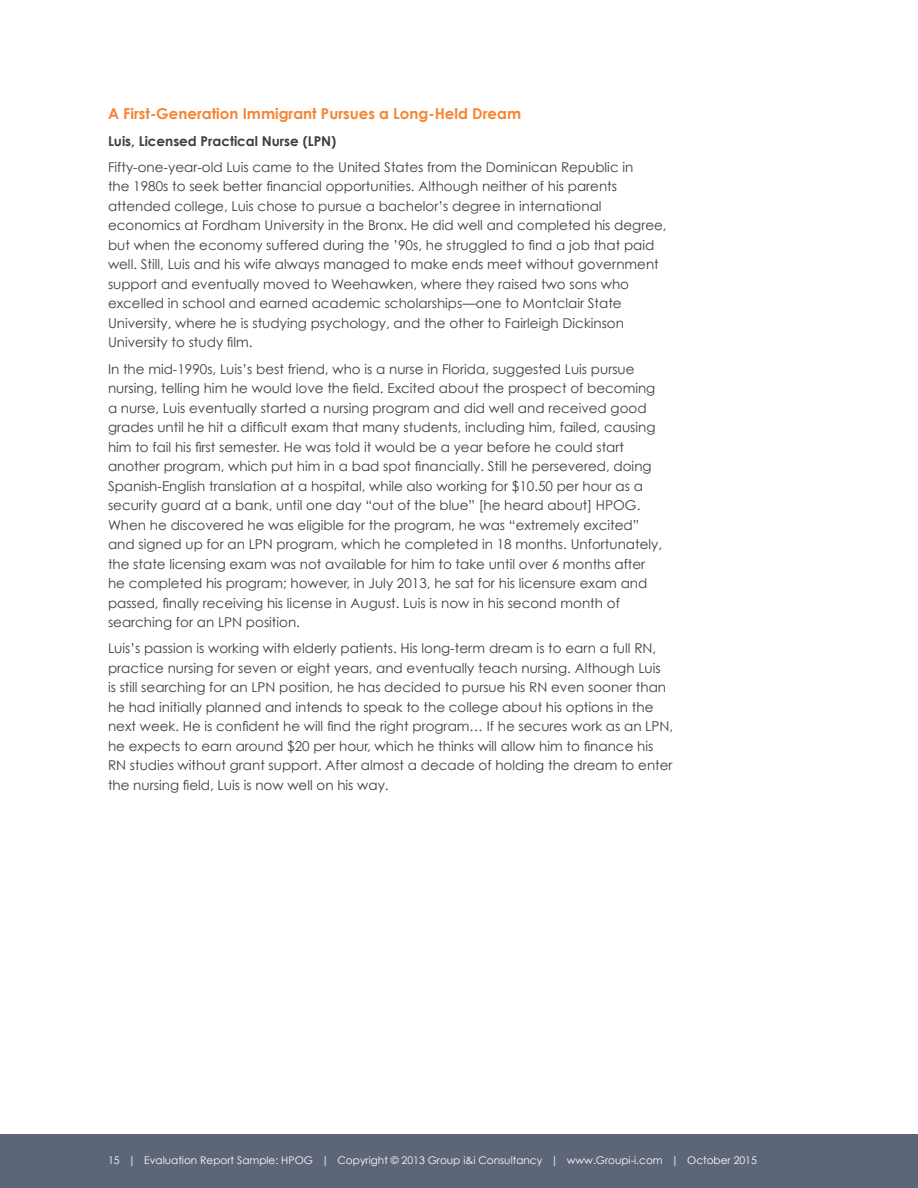
<style>
.page{position:relative;width:918px;height:1188px;background:#fff}
.page>*{position:absolute;margin:0;border:0;box-sizing:border-box;transform-origin:0 0}
.Orange_Header{font:700 15px "Century Gothic";color:#f58532}
.Copy{font:13.5px/19.5px "Century Gothic";color:#3e3e3f}
.Copy-2{font:700 13.5px "Century Gothic";color:#3e3e3f}
.t1{font:10.5px "Century Gothic";color:#fff}
</style>
<div class="page">
<div style="left:0;top:1134px;width:918px;height:54px;background:#5d6578"></div>
<p class="Orange_Header" style="left:108px;top:104px;width:415px">A First-Generation Immigrant Pursues a Long-Held Dream</p>
<p class="Copy-2" style="left:108px;top:132px;width:230px">Luis, Licensed Practical Nurse (LPN)</p>
<p class="Copy" style="left:108px;top:157px;width:560px">Fifty-one-year-old Luis came to the United States from the Dominican Republic in<br>the 1980s to seek better financial opportunities. Although neither of his parents attended college, Luis chose to pursue a bachelor’s degree in international economics at Fordham University in the Bronx. He did well and completed his degree, but when the economy suffered during the ’90s, he struggled to find a job that paid well. Still, Luis and his wife always managed to make ends meet without government support and eventually moved to Weehawken, where they raised two sons who excelled in school and earned academic scholarships—one to Montclair State University, where he is studying psychology, and the other to Fairleigh Dickinson University to study film.</p>
<p class="Copy" style="left:108px;top:359px;width:556px">In the mid-1990s, Luis’s best friend, who is a nurse in Florida, suggested Luis pursue nursing, telling him he would love the field. Excited about the prospect of becoming a nurse, Luis eventually started a nursing program and did well and received good grades until he hit a difficult exam that many students, including him, failed, causing him to fail his first semester. He was told it would be a year before he could start another program, which put him in a bad spot financially. Still he persevered, doing Spanish-English translation at a hospital, while also working for $10.50 per hour as a security guard at a bank, until one day “out of the blue” [he heard about] HPOG.<br>When he discovered he was eligible for the program, he was “extremely excited” and signed up for an LPN program, which he completed in 18 months. Unfortunately, the state licensing exam was not available for him to take until over 6 months after he completed his program; however, in July 2013, he sat for his licensure exam and passed, finally receiving his license in August. Luis is now in his second month of searching for an LPN position.</p>
<p class="Copy" style="left:108px;top:638px;width:567px">Luis’s passion is working with elderly patients. His long-term dream is to earn a full RN, practice nursing for seven or eight years, and eventually teach nursing. Although Luis<br>is still searching for an LPN position, he has decided to pursue his RN even sooner than he had initially planned and intends to speak to the college about his options in the next week. He is confident he will find the right program… If he secures work as an LPN, he expects to earn around $20 per hour, which he thinks will allow him to finance his RN studies without grant support. After almost a decade of holding the dream to enter the nursing field, Luis is now well on his way.</p>
<p class="t1" style="left:108px;top:1154px;width:650px">15 | Evaluation Report Sample: HPOG | Copyright © 2013 Group i&amp;i Consultancy | www.Groupi-i.com | October 2015</p>
</div>
